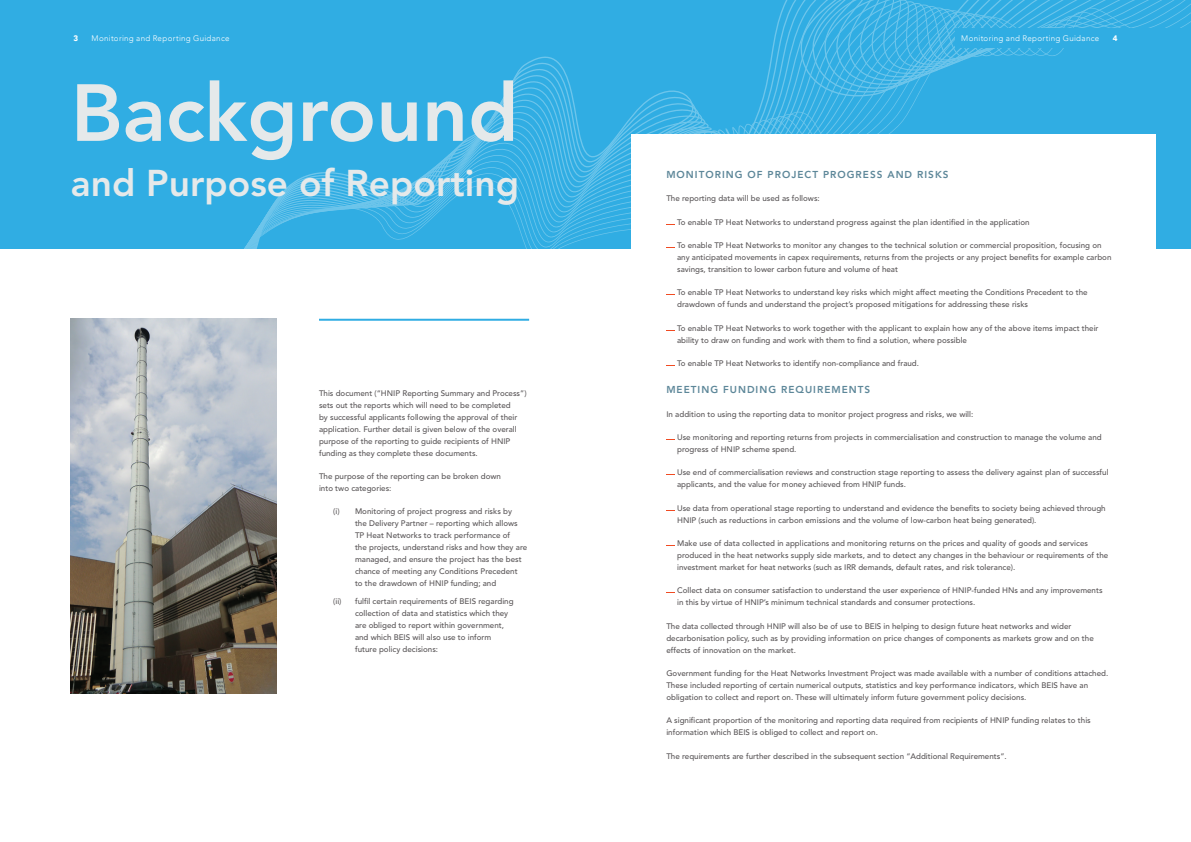
<style>
.page{position:relative;width:1191px;height:842px;background:#fff}
.page>*{position:absolute;margin:0;border:0;box-sizing:border-box;transform-origin:0 0}
.t1{font:800 80px "Avenir LT Std";color:#e5e9ea}
.t2{font:800 37px "Avenir LT Std";color:#e5e9ea}
.t3{font:800 10px "Avenir LT Std";letter-spacing:.1em;color:#5d8799}
.t4{font:500 8px/12px "Avenir LT Std";color:#595557}
.t5{font:300 8px "Avenir";letter-spacing:.04em;color:#fff}
.t6{font:900 8px "Avenir";color:#fff}
</style>
<div class="page">
<div style="left:0;top:0;width:1191px;height:248px;background:#30ade3"></div>
<svg style="left:253px;top:0;width:938px;height:248px"></svg>
<div style="left:631px;top:135px;width:524px;height:608px;background:#fff"></div>
<img style="left:71px;top:319px;width:205px;height:374px">
<hr style="left:319px;top:319px;width:210px;height:2px;background:#30ade3">
<div style="left:955px;top:28px;width:236px;height:20px;background:#30ade3"></div>
<p class="t6" style="left:74px;top:31px;width:6px">3</p>
<p class="t5" style="left:92px;top:34px;width:140px">Monitoring and Reporting Guidance</p>
<p class="t5" style="left:961px;top:34px;width:140px">Monitoring and Reporting Guidance</p>
<p class="t6" style="left:1112px;top:31px;width:6px">4</p>
<p class="t1" style="left:71px;top:66px;width:449px">Background</p>
<p class="t2" style="left:71px;top:161px;width:450px">and Purpose of Reporting</p>
<p class="t3" style="left:666px;top:168px;width:284px">MONITORING OF PROJECT PROGRESS AND RISKS</p>
<p class="t4" style="left:666px;top:193px;width:155px">The reporting data will be used as follows:</p>
<p class="t4" style="left:677px;top:216px;width:354px">To enable TP Heat Networks to understand progress against the plan identified in the application</p>
<p class="t4" style="left:677px;top:239px;width:436px">To enable TP Heat Networks to monitor any changes to the technical solution or commercial proposition, focusing on any anticipated movements in capex requirements, returns from the projects or any project benefits for example carbon savings, transition to lower carbon future and volume of heat</p>
<p class="t4" style="left:677px;top:287px;width:412px">To enable TP Heat Networks to understand key risks which might affect meeting the Conditions Precedent to the drawdown of funds and understand the project’s proposed mitigations for addressing these risks</p>
<p class="t4" style="left:677px;top:322px;width:423px">To enable TP Heat Networks to work together with the applicant to explain how any of the above items impact their ability to draw on funding and work with them to find a solution, where possible</p>
<p class="t4" style="left:677px;top:357px;width:243px">To enable TP Heat Networks to identify non-compliance and fraud.</p>
<p class="t3" style="left:666px;top:384px;width:205px">MEETING FUNDING REQUIREMENTS</p>
<p class="t4" style="left:666px;top:408px;width:308px">In addition to using the reporting data to monitor project progress and risks, we will:</p>
<p class="t4" style="left:677px;top:431px;width:426px">Use monitoring and reporting returns from projects in commercialisation and construction to manage the volume and progress of HNIP scheme spend.</p>
<p class="t4" style="left:677px;top:467px;width:433px">Use end of commercialisation reviews and construction stage reporting to assess the delivery against plan of successful applicants, and the value for money achieved from HNIP funds.</p>
<p class="t4" style="left:677px;top:502px;width:430px">Use data from operational stage reporting to understand and evidence the benefits to society being achieved through<br>HNIP (such as reductions in carbon emissions and the volume of low-carbon heat being generated).</p>
<p class="t4" style="left:677px;top:537px;width:432px">Make use of data collected in applications and monitoring returns on the prices and quality of goods and services produced in the heat networks supply side markets, and to detect any changes in the behaviour or requirements of the investment market for heat networks (such as IRR demands, default rates, and risk tolerance).</p>
<p class="t4" style="left:677px;top:585px;width:427px">Collect data on consumer satisfaction to understand the user experience of HNIP-funded HNs and any improvements in this by virtue of HNIP’s minimum technical standards and consumer protections.</p>
<p class="t4" style="left:666px;top:620px;width:429px">The data collected through HNIP will also be of use to BEIS in helping to design future heat networks and wider decarbonisation policy, such as by providing information on price changes of components as markets grow and on the effects of innovation on the market.</p>
<p class="t4" style="left:666px;top:667px;width:443px">Government funding for the Heat Networks Investment Project was made available with a number of conditions attached.<br>These included reporting of certain numerical outputs, statistics and key performance indicators, which BEIS have an obligation to collect and report on. These will ultimately inform future government policy decisions.</p>
<p class="t4" style="left:666px;top:715px;width:426px">A significant proportion of the monitoring and reporting data required from recipients of HNIP funding relates to this information which BEIS is obliged to collect and report on.</p>
<p class="t4" style="left:666px;top:750px;width:342px">The requirements are further described in the subsequent section “Additional Requirements”.</p>
<p class="t4" style="left:319px;top:387px;width:209px">This document (“HNIP Reporting Summary and Process”) sets out the reports which will need to be completed<br>by successful applicants following the approval of their application. Further detail is given below of the overall purpose of the reporting to guide recipients of HNIP funding as they complete these documents.</p>
<p class="t4" style="left:319px;top:470px;width:184px">The purpose of the reporting can be broken down into two categories:</p>
<p class="t4" style="left:355px;top:506px;width:174px;text-indent:-22px">(i) Monitoring of project progress and risks by<br>the Delivery Partner – reporting which allows TP Heat Networks to track performance of<br>the projects, understand risks and how they are managed, and ensure the project has the best chance of meeting any Conditions Precedent to the drawdown of HNIP funding; and</p>
<p class="t4" style="left:355px;top:595px;width:160px;text-indent:-22px">(ii) fulfil certain requirements of BEIS regarding collection of data and statistics which they are obliged to report within government, and which BEIS will also use to inform future policy decisions:</p>
</div>
